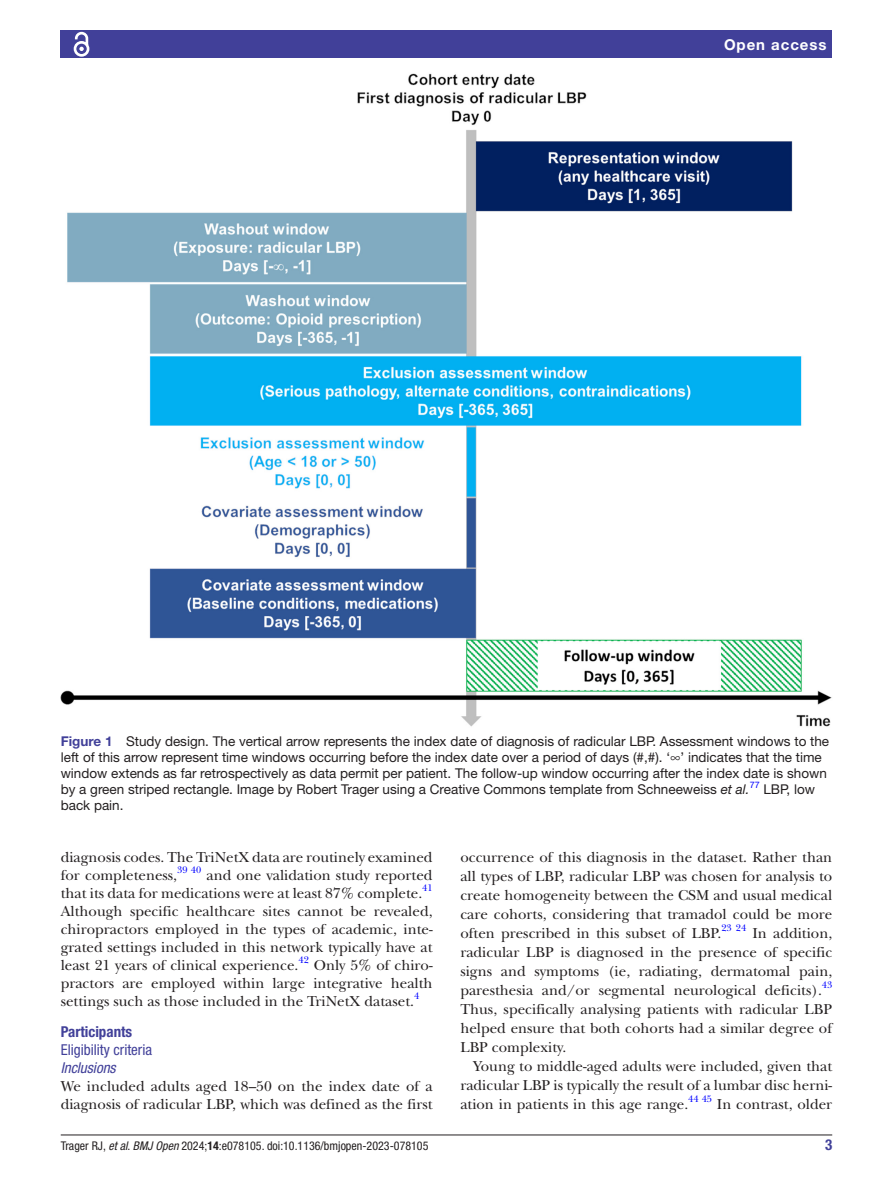
<style>
.page{position:relative;width:893px;height:1191px;background:#fff}
.page>*{position:absolute;margin:0;border:0;box-sizing:border-box;transform-origin:0 0}
.t1{font:15px/19px "New Baskerville";color:#231f20;text-align:justify}
.t2{font:condensed 15px "Helvetica Neue LT Std";color:#414099}
.t3{font:700 condensed 15px "Helvetica Neue LT Std";color:#414099}
.t4{font:700 15px "Helvetica Neue LT Std";letter-spacing:.065em;color:#fff}
.t5{font:italic condensed 15px "Helvetica Neue LT Std";color:#414099}
.t6{font:13.5px/16.2px "Helvetica Neue LT Std";color:#231f20}
.t7{font:condensed 12px "Helvetica Neue LT Std";color:#231f20}
.t8{font:9.9px "New Baskerville";color:#00f}
.s1{font-weight:700;color:#414099}
.s2{font-style:italic}
.s3{font-weight:700}
</style>
<div class="page">
<hr style="left:61px;top:1134px;width:771px;height:1px;background:#231f20">
<div style="left:61px;top:31px;width:771px;height:27px;background:#414099"></div>
<svg style="left:73px;top:31px;width:17px;height:26px"></svg>
<img style="left:61px;top:73px;width:771px;height:654px">
<p class="t4" style="left:724px;top:35px;width:104px">Open access</p>
<p class="t6" style="left:61px;top:732px;width:770px"><span class="s1">Figure 1</span> Study design. The vertical arrow represents the index date of diagnosis of radicular LBP. Assessment windows to the left of this arrow represent time windows occurring before the index date over a period of days (#,#). ‘∞’ indicates that the time window extends as far retrospectively as data permit per patient. The follow-up window occurring after the index date is shown by a green striped rectangle. Image by Robert Trager using a Creative Commons template from Schneeweiss <span class="s2">et al.</span><sup>77</sup> LBP, low back pain.</p>
<p class="t1" style="left:61px;top:848px;width:373px;line-height:18px">diagnosis codes. The TriNetX data are routinely examined for completeness,</p>
<p class="t8" style="left:177px;top:864px;width:26px">39 40</p>
<p class="t1" style="left:61px;top:866px;width:373px;line-height:18px;text-indent:146px">and one validation study reported that its data for medications were at least 87% complete.</p>
<p class="t8" style="left:422px;top:882px;width:12px">41</p>
<p class="t1" style="left:61px;top:902px;width:373px;line-height:18px">Although specific healthcare sites cannot be revealed, chiropractors employed in the types of academic, inte&shy;grated settings included in this network typically have at least 21 years of clinical experience.</p>
<p class="t8" style="left:299px;top:954px;width:12px">42</p>
<p class="t1" style="left:61px;top:956px;width:373px;line-height:18px;text-indent:253px">Only 5% of chiro&shy;practors are employed within large integrative health settings such as those included in the TriNetX dataset.</p>
<p class="t8" style="left:414px;top:990px;width:7px">4</p>
<p class="t3" style="left:61px;top:1023px;width:73px">Participants</p>
<p class="t2" style="left:61px;top:1041px;width:93px">Eligibility criteria</p>
<p class="t5" style="left:61px;top:1059px;width:56px">Inclusions</p>
<p class="t1" style="left:61px;top:1077px;width:373px;line-height:18px">We included adults aged 18–50 on the index date of a diagnosis of radicular LBP, which was defined as the first</p>
<p class="t1" style="left:460px;top:847px;width:373px">occurrence of this diagnosis in the dataset. Rather than all types of LBP, radicular LBP was chosen for analysis to create homogeneity between the CSM and usual medical care cohorts, considering that tramadol could be more often prescribed in this subset of LBP.</p>
<p class="t8" style="left:721px;top:922px;width:26px">23 24</p>
<p class="t1" style="left:460px;top:923px;width:373px;text-indent:292px">In addition, radicular LBP is diagnosed in the presence of specific signs and symptoms (ie, radiating, dermatomal pain, paresthesia and/or segmental neurological deficits).</p>
<p class="t8" style="left:822px;top:979px;width:12px">43</p>
<p class="t1" style="left:460px;top:999px;width:373px">Thus, specifically analysing patients with radicular LBP helped ensure that both cohorts had a similar degree of LBP complexity.</p>
<p class="t1" style="left:460px;top:1056px;width:373px;text-indent:14px">Young to middle-aged adults were included, given that radicular LBP is typically the result of a lumbar disc herni&shy;ation in patients in this age range.<sup>44</sup> <sup>45</sup> In contrast, older</p>
<p class="t7" style="left:61px;top:1138px;width:369px">Trager RJ, <span class="s2">et al</span>. <span class="s2">BMJ Open</span> 2024;<span class="s3">14</span>:e078105. doi:10.1136/bmjopen-2023-078105</p>
<p class="t3" style="left:825px;top:1135px;width:9px">3</p>
</div>
